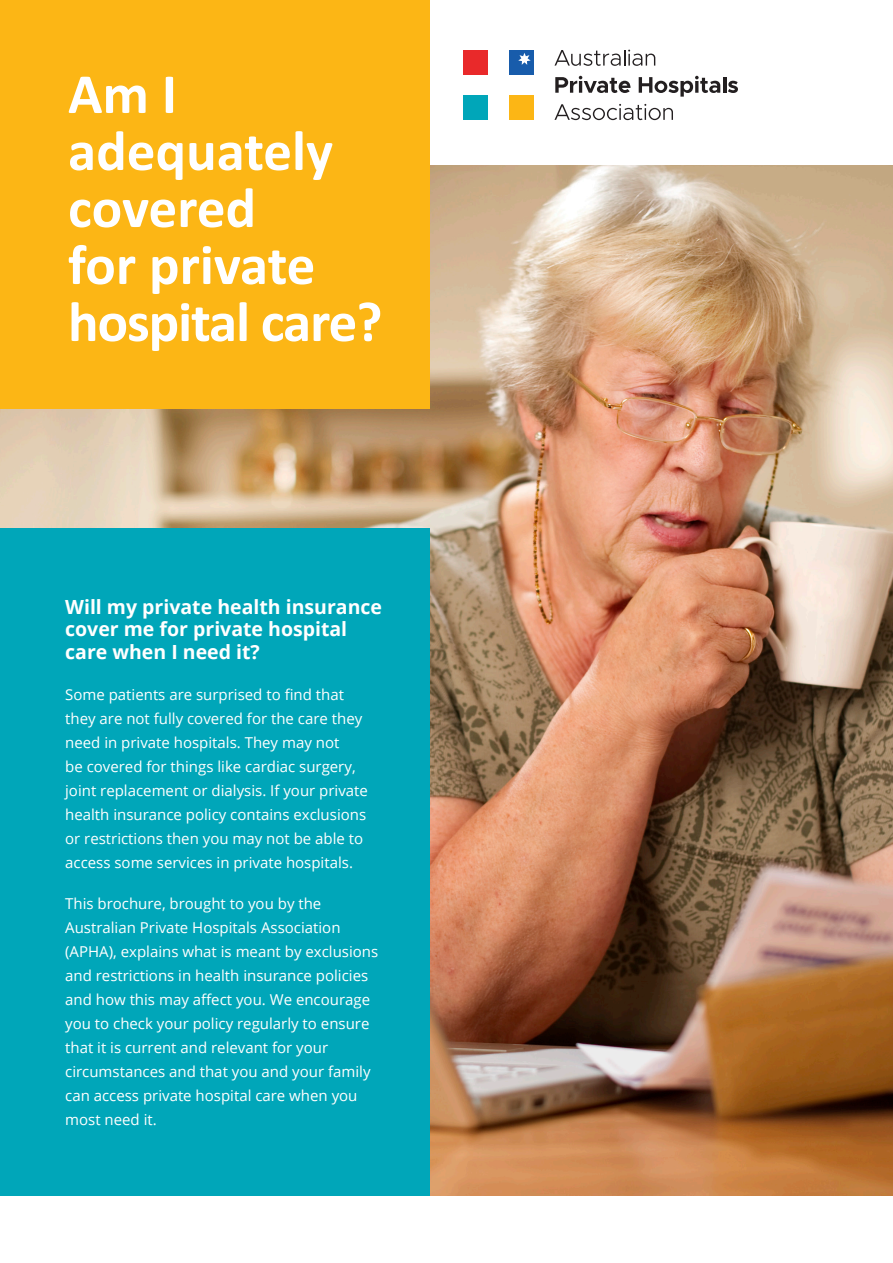
<style>
.page{position:relative;width:893px;height:1263px;background:#fff}
.page>*{position:absolute;margin:0;border:0;box-sizing:border-box;transform-origin:0 0}
.t1{font:700 57px/57px "Calibri";letter-spacing:-.01em;color:#fff}
.t2{font:700 19.5px/22.5px "Open Sans";color:#fff}
.t3{font:15px/24px "Open Sans";color:#fff}
</style>
<div class="page">
<img style="left:0;top:166px;width:893px;height:1029px">
<div style="left:0;top:528px;width:429px;height:667px;background:#00a6b9"></div>
<div style="left:0;top:0;width:429px;height:409px;background:#fcb615"></div>
<div style="left:463px;top:95px;width:25px;height:25px;background:#00a6b9"></div>
<div style="left:509px;top:95px;width:24px;height:25px;background:#fcb615"></div>
<div style="left:463px;top:50px;width:25px;height:24px;background:#e9292a"></div>
<div style="left:509px;top:50px;width:24px;height:24px;background:#185cab"></div>
<svg style="left:518px;top:53px;width:13px;height:12px"></svg>
<svg style="left:554px;top:50px;width:101px;height:16px"></svg>
<svg style="left:555px;top:76px;width:75px;height:17px"></svg>
<svg style="left:639px;top:76px;width:81px;height:21px"></svg>
<hr style="left:723px;top:77px;width:3px;height:16px;background:#231f20">
<svg style="left:728px;top:81px;width:10px;height:12px"></svg>
<svg style="left:554px;top:104px;width:119px;height:16px"></svg>
<h1 class="t1" style="left:68px;top:63px;width:316px">Am I adequately covered<br>for private hospital care?</h1>
<h2 class="t2" style="left:65px;top:595px;width:318px">Will my private health insurance cover me for private hospital care when I need it?</h2>
<p class="t3" style="left:65px;top:682px;width:304px">Some patients are surprised to find that they are not fully covered for the care they need in private hospitals. They may not<br>be covered for things like cardiac surgery, joint replacement or dialysis. If your private health insurance policy contains exclusions or restrictions then you may not be able to access some services in private hospitals.</p>
<p class="t3" style="left:65px;top:891px;width:315px">This brochure, brought to you by the Australian Private Hospitals Association (APHA), explains what is meant by exclusions and restrictions in health insurance policies and how this may affect you. We encourage you to check your policy regularly to ensure that it is current and relevant for your circumstances and that you and your family can access private hospital care when you most need it.</p>
</div>
